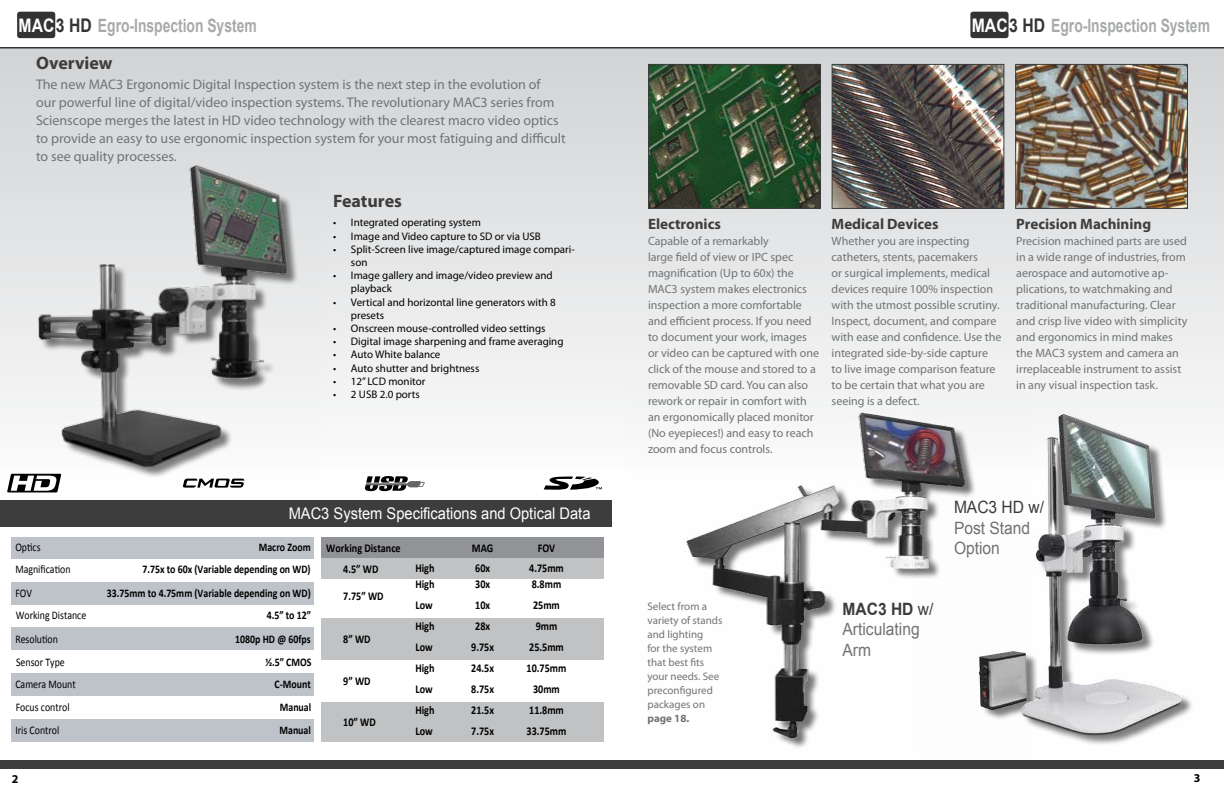
<style>
.page{position:relative;width:1224px;height:792px;background:#fff}
.page>*{position:absolute;margin:0;border:0;box-sizing:border-box;transform-origin:0 0}
.t1{font:700 18.4px "Arial";color:#a8aaaa;scale:.76 1}
.t2{font:700 18px "Myriad Pro";color:#3d3d3e}
.t3{font:17px/20.4px "Arial";color:#717375;scale:.92 1}
.t4{font:17px "Arial";color:#3d3d3e;scale:.92 1}
.t5{font:16px "Arial";color:#fff;scale:.92 1}
.t6{font:700 15px "Myriad Pro";color:#3d3d3e}
.t7{font:14px/18px "Myriad Pro";color:#717375}
.t8{font:12px/16px "Myriad Pro";color:#717375}
.t9{font:700 12px "Myriad Pro";color:#000}
.t10{font:700 11.9px/20.4px "Calibri";color:#000;text-align:center;scale:.85 1}
.t11{font:700 11.7px "Calibri";color:#000;scale:.85 1}
.t12{font:11.7px "Calibri";color:#000;scale:.85 1}
.t13{font:11px/13.2px "Myriad Pro";color:#000}
.t14{font:11px/14px "Myriad Pro";color:#717375}
.t15{font:700 11px "Myriad Pro";color:#717375}
.s1{font-size:18.6px;color:#fff}
.s2{font-size:18.9px;color:#333335}
.s3{font-weight:700;color:#3d3d3e}
.s4{color:#3d3d3e}
</style>
<div class="page">
<div style="left:0;top:760px;width:1224px;height:9px;background:#3d3d3e"></div>
<div style="left:0;top:48px;width:1224px;height:432px;background:linear-gradient(to bottom,#d1d2d4,#fcfcfd)"></div>
<hr style="left:0;top:47px;width:1224px;height:1px;background:#000">
<div style="left:0;top:500px;width:612px;height:27px;background:#3d3d3e"></div>
<img style="left:650px;top:66px;width:169px;height:141px">
<div style="left:648px;top:64px;width:173px;height:145px;border:1px solid #3d3d3e"></div>
<img style="left:834px;top:66px;width:168px;height:141px">
<div style="left:832px;top:64px;width:172px;height:145px;border:1px solid #3d3d3e"></div>
<img style="left:1017px;top:66px;width:169px;height:141px">
<div style="left:1015px;top:64px;width:173px;height:145px;border:1px solid #3d3d3e"></div>
<svg style="left:183px;top:487px;width:59px;height:1px"></svg>
<svg style="left:7px;top:487px;width:52px;height:5px"></svg>
<svg style="left:544px;top:476px;width:58px;height:14px"></svg>
<svg style="left:361px;top:476px;width:63px;height:15px"></svg>
<img style="left:0;top:150px;width:321px;height:337px">
<img style="left:627px;top:378px;width:402px;height:370px">
<img style="left:915px;top:393px;width:309px;height:355px">
<div style="left:11px;top:719px;width:303px;height:22px;background:#bec2c9"></div>
<div style="left:11px;top:673px;width:303px;height:23px;background:#bec2c9"></div>
<div style="left:11px;top:628px;width:303px;height:22px;background:#bec2c9"></div>
<div style="left:11px;top:582px;width:303px;height:22px;background:#bec2c9"></div>
<div style="left:11px;top:537px;width:303px;height:22px;background:#bec2c9"></div>
<div style="left:322px;top:702px;width:282px;height:40px;background:#c0c2c4"></div>
<div style="left:322px;top:618px;width:282px;height:42px;background:#c0c2c4"></div>
<div style="left:322px;top:558px;width:282px;height:21px;background:#c0c2c4"></div>
<div style="left:322px;top:537px;width:282px;height:21px;background:#919396"></div>
<div style="left:17px;top:12px;width:38px;height:26px;background:#333335;border-radius:3px"></div>
<div style="left:970px;top:12px;width:39px;height:26px;background:#333335;border-radius:3px"></div>
<h1 class="t1" style="left:19px;top:13px;width:315px"><span class="s1">MAC</span><span class="s2">3 HD</span> Egro-Inspection System</h1>
<h1 class="t1" style="left:972px;top:13px;width:315px"><span class="s1">MAC</span><span class="s2">3 HD</span> Egro-Inspection System</h1>
<h2 class="t2" style="left:36px;top:51px;width:78px">Overview</h2>
<p class="t7" style="left:36px;top:75px;width:531px">The new MAC3 Ergonomic Digital Inspection system is the next step in the evolution of<br>our powerful line of digital/video inspection systems. The revolutionary MAC3 series from Scienscope merges the latest in HD video technology with the clearest macro video optics to provide an easy to use ergonomic inspection system for your most fatiguing and difficult to see quality processes.</p>
<h2 class="t2" style="left:333px;top:189px;width:70px">Features</h2>
<p class="t13" style="left:333px;top:216px;width:149px">• Integrated operating system</p>
<p class="t13" style="left:333px;top:229px;width:209px">• Image and Video capture to SD or via USB</p>
<p class="t13" style="left:351px;top:242px;width:225px;text-indent:-18px">• Split-Screen live image/captured image compari&shy;son</p>
<p class="t13" style="left:351px;top:269px;width:203px;text-indent:-18px">• Image gallery and image/video preview and playback</p>
<p class="t13" style="left:351px;top:295px;width:206px;text-indent:-18px">• Vertical and horizontal line generators with 8 presets</p>
<p class="t13" style="left:333px;top:322px;width:214px">• Onscreen mouse-controlled video settings</p>
<p class="t13" style="left:333px;top:335px;width:232px">• Digital image sharpening and frame averaging</p>
<p class="t13" style="left:333px;top:348px;width:109px">• Auto White balance</p>
<p class="t13" style="left:333px;top:361px;width:148px">• Auto shutter and brightness</p>
<p class="t13" style="left:333px;top:374px;width:94px">• 12” LCD monitor</p>
<p class="t13" style="left:333px;top:388px;width:88px">• 2 USB 2.0 ports</p>
<h3 class="t5" style="left:289px;top:502px;width:330px">MAC3 System Specifications and Optical Data</h3>
<p class="t12" style="left:15px;top:540px;width:31px">Optics</p>
<p class="t11" style="left:259px;top:539px;width:63px">Macro Zoom</p>
<p class="t10" style="left:326px;top:538px;width:89px">Working Distance<br>4.5” WD</p>
<p class="t10" style="left:343px;top:586px;width:49px">7.75” WD</p>
<p class="t12" style="left:15px;top:562px;width:66px">Magnification</p>
<p class="t11" style="left:142px;top:562px;width:199px">7.75x to 60x (Variable depending on WD)</p>
<p class="t12" style="left:15px;top:586px;width:21px">FOV</p>
<p class="t11" style="left:107px;top:586px;width:241px">33.75mm to 4.75mm (Variable depending on WD)</p>
<p class="t12" style="left:16px;top:608px;width:85px">Working Distance</p>
<p class="t11" style="left:267px;top:608px;width:54px">4.5” to 12”</p>
<p class="t12" style="left:15px;top:632px;width:52px">Resolution</p>
<p class="t11" style="left:235px;top:632px;width:90px">1080p HD @ 60fps</p>
<p class="t12" style="left:16px;top:655px;width:59px">Sensor Type</p>
<p class="t11" style="left:265px;top:655px;width:56px">½.5” CMOS</p>
<p class="t12" style="left:15px;top:677px;width:73px">Camera Mount</p>
<p class="t11" style="left:275px;top:677px;width:44px">C-Mount</p>
<p class="t12" style="left:16px;top:699px;width:65px">Focus control</p>
<p class="t11" style="left:280px;top:699px;width:38px">Manual</p>
<p class="t12" style="left:15px;top:723px;width:53px">Iris Control</p>
<p class="t11" style="left:280px;top:723px;width:38px">Manual</p>
<p class="t10" style="left:343px;top:629px;width:34px">8” WD</p>
<p class="t10" style="left:343px;top:670px;width:34px">9” WD</p>
<p class="t10" style="left:343px;top:711px;width:40px">10” WD</p>
<p class="t10" style="left:472px;top:538px;width:27px">MAG</p>
<p class="t10" style="left:538px;top:538px;width:22px">FOV</p>
<p class="t10" style="left:415px;top:558px;width:24px">High</p>
<p class="t10" style="left:475px;top:558px;width:19px">60x</p>
<p class="t10" style="left:529px;top:558px;width:42px">4.75mm</p>
<p class="t10" style="left:415px;top:574px;width:24px">High</p>
<p class="t10" style="left:475px;top:574px;width:19px">30x</p>
<p class="t10" style="left:532px;top:574px;width:36px">8.8mm</p>
<p class="t10" style="left:415px;top:595px;width:22px">Low</p>
<p class="t10" style="left:475px;top:595px;width:19px">10x</p>
<p class="t10" style="left:533px;top:595px;width:33px">25mm</p>
<p class="t10" style="left:415px;top:616px;width:24px">High</p>
<p class="t10" style="left:475px;top:616px;width:19px">28x</p>
<p class="t10" style="left:536px;top:616px;width:27px">9mm</p>
<p class="t10" style="left:415px;top:637px;width:22px">Low</p>
<p class="t10" style="left:471px;top:637px;width:28px">9.75x</p>
<p class="t10" style="left:529px;top:637px;width:42px">25.5mm</p>
<p class="t10" style="left:415px;top:658px;width:24px">High</p>
<p class="t10" style="left:471px;top:658px;width:28px">24.5x</p>
<p class="t10" style="left:527px;top:658px;width:48px">10.75mm</p>
<p class="t10" style="left:415px;top:679px;width:22px">Low</p>
<p class="t10" style="left:471px;top:679px;width:28px">8.75x</p>
<p class="t10" style="left:533px;top:679px;width:33px">30mm</p>
<p class="t10" style="left:415px;top:700px;width:24px">High</p>
<p class="t10" style="left:471px;top:700px;width:28px">21.5x</p>
<p class="t10" style="left:529px;top:700px;width:42px">11.8mm</p>
<p class="t10" style="left:415px;top:721px;width:22px">Low</p>
<p class="t10" style="left:471px;top:721px;width:28px">7.75x</p>
<p class="t10" style="left:527px;top:721px;width:48px">33.75mm</p>
<p class="t6" style="left:648px;top:214px;width:75px">Electronics</p>
<p class="t6" style="left:832px;top:214px;width:108px">Medical Devices</p>
<p class="t6" style="left:1016px;top:214px;width:136px">Precision Machining</p>
<p class="t8" style="left:648px;top:233px;width:173px">Capable of a remarkably<br>large field of view or IPC spec magnification (Up to 60x) the<br>MAC3 system makes electronics inspection a more comfortable and efficient process. If you need to document your work, images or video can be captured with one click of the mouse and stored to a removable SD card. You can also rework or repair in comfort with an ergonomically placed monitor (No eyepieces!) and easy to reach zoom and focus controls.</p>
<p class="t8" style="left:832px;top:233px;width:171px">Whether you are inspecting catheters, stents, pacemakers<br>or surgical implements, medical devices require 100% inspection with the utmost possible scrutiny.<br>Inspect, document, and compare with ease and confidence. Use the integrated side-by-side capture to live image comparison feature to be certain that what you are seeing is a defect.</p>
<p class="t8" style="left:1016px;top:233px;width:173px">Precision machined parts are used in a wide range of industries, from aerospace and automotive ap&shy;plications, to watchmaking and traditional manufacturing. Clear and crisp live video with simplicity and ergonomics in mind makes the MAC3 system and camera an irreplaceable instrument to assist in any visual inspection task.</p>
<p class="t14" style="left:647px;top:599px;width:77px">Select from a variety of stands and lighting<br>for the system that best fits your needs. See preconfigured packages on</p>
<p class="t15" style="left:647px;top:711px;width:43px">page 18.</p>
<h3 class="t3" style="left:843px;top:599px;width:100px"><span class="s3">MAC3 HD</span> <span class="s4">w/<br></span>Articulating<br>Arm</h3>
<h3 class="t4" style="left:954px;top:496px;width:99px">MAC3 HD w/</h3>
<h3 class="t3" style="left:954px;top:518px;width:84px">Post Stand<br>Option</h3>
<p class="t9" style="left:12px;top:771px;width:8px">2</p>
<p class="t9" style="left:1194px;top:770px;width:8px">3</p>
</div>
